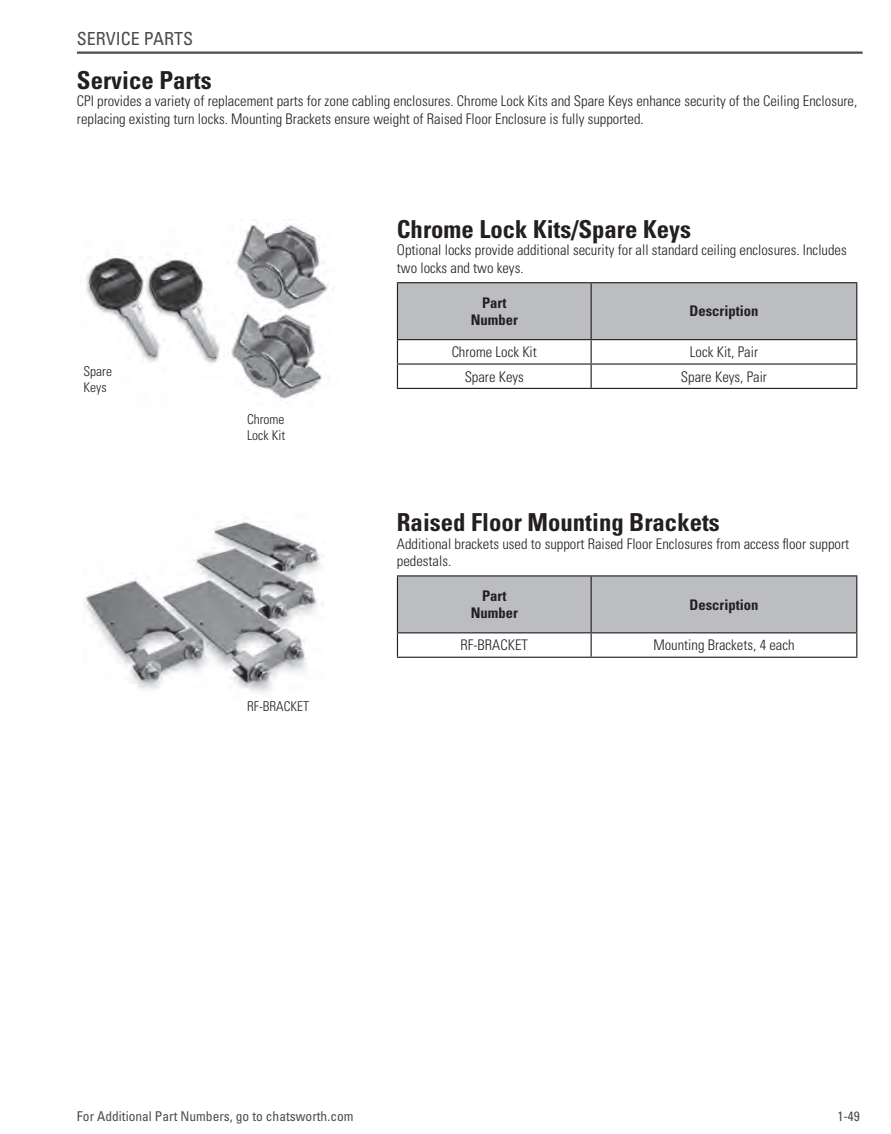
<style>
.page{position:relative;width:891px;height:1134px;background:#fff}
.page>*{position:absolute;margin:0;border:0;box-sizing:border-box;transform-origin:0 0}
.t1{font:700 condensed 24.75px "Univers LT Std";color:#231f20}
.t2{font:condensed 18px "Univers LT Std";color:#4b4c4d}
.t3{font:300 condensed 14.62px/17.6px "Univers LT Std";color:#231f20}
.t4{font:700 condensed 14.62px/17.6px "Univers LT Std";color:#231f20;text-align:center}
.t5{font:condensed 13.5px "Univers LT Std";color:#4b4c4d}
.t6{font:300 condensed 13.5px/16.2px "Univers LT Std";color:#231f20}
</style>
<div class="page">
<hr style="left:77px;top:52px;width:786px;height:2px;background:#4b4c4d">
<img style="left:86px;top:223px;width:243px;height:177px">
<img style="left:84px;top:521px;width:239px;height:171px">
<hr style="left:397px;top:282px;width:194px;height:1px;background:#231f20">
<hr style="left:591px;top:282px;width:266px;height:1px;background:#231f20">
<hr style="left:397px;top:388px;width:194px;height:1px;background:#231f20">
<hr style="left:591px;top:388px;width:266px;height:1px;background:#231f20">
<svg style="left:397px;top:283px;width:460px;height:105px"></svg>
<hr style="left:397px;top:575px;width:194px;height:2px;background:#231f20">
<hr style="left:591px;top:575px;width:266px;height:2px;background:#231f20">
<hr style="left:397px;top:657px;width:194px;height:1px;background:#231f20">
<hr style="left:591px;top:657px;width:266px;height:1px;background:#231f20">
<svg style="left:397px;top:576px;width:460px;height:81px"></svg>
<p class="t2" style="left:77px;top:27px;width:118px">SERVICE PARTS</p>
<h1 class="t1" style="left:77px;top:65px;width:136px">Service Parts</h1>
<p class="t3" style="left:77px;top:92px;width:782px">CPI provides a variety of replacement parts for zone cabling enclosures. Chrome Lock Kits and Spare Keys enhance security of the Ceiling Enclosure, replacing existing turn locks. Mounting Brackets ensure weight of Raised Floor Enclosure is fully supported.</p>
<p class="t6" style="left:84px;top:363px;width:30px">Spare<br>Keys</p>
<p class="t6" style="left:247px;top:411px;width:40px">Chrome<br>Lock Kit</p>
<p class="t6" style="left:247px;top:699px;width:64px">RF-BRACKET</p>
<h1 class="t1" style="left:397px;top:214px;width:296px">Chrome Lock Kits/Spare Keys</h1>
<p class="t3" style="left:397px;top:241px;width:451px">Optional locks provide additional security for all standard ceiling enclosures. Includes two locks and two keys.</p>
<p class="t4" style="left:471px;top:294px;width:49px">Part<br>Number</p>
<p class="t4" style="left:689px;top:302px;width:71px">Description</p>
<p class="t3" style="left:452px;top:343px;width:87px">Chrome Lock Kit</p>
<p class="t3" style="left:690px;top:343px;width:70px">Lock Kit, Pair</p>
<p class="t3" style="left:465px;top:368px;width:61px">Spare Keys</p>
<p class="t3" style="left:681px;top:368px;width:88px">Spare Keys, Pair</p>
<h1 class="t1" style="left:397px;top:507px;width:325px">Raised Floor Mounting Brackets</h1>
<p class="t3" style="left:397px;top:535px;width:454px">Additional brackets used to support Raised Floor Enclosures from access floor support pedestals.</p>
<p class="t4" style="left:471px;top:587px;width:49px">Part<br>Number</p>
<p class="t4" style="left:689px;top:596px;width:71px">Description</p>
<p class="t3" style="left:461px;top:636px;width:69px">RF-BRACKET</p>
<p class="t3" style="left:653px;top:636px;width:143px">Mounting Brackets, 4 each</p>
<p class="t5" style="left:77px;top:1108px;width:278px">For Additional Part Numbers, go to chatsworth.com</p>
<p class="t5" style="left:837px;top:1108px;width:24px">1-49</p>
</div>
